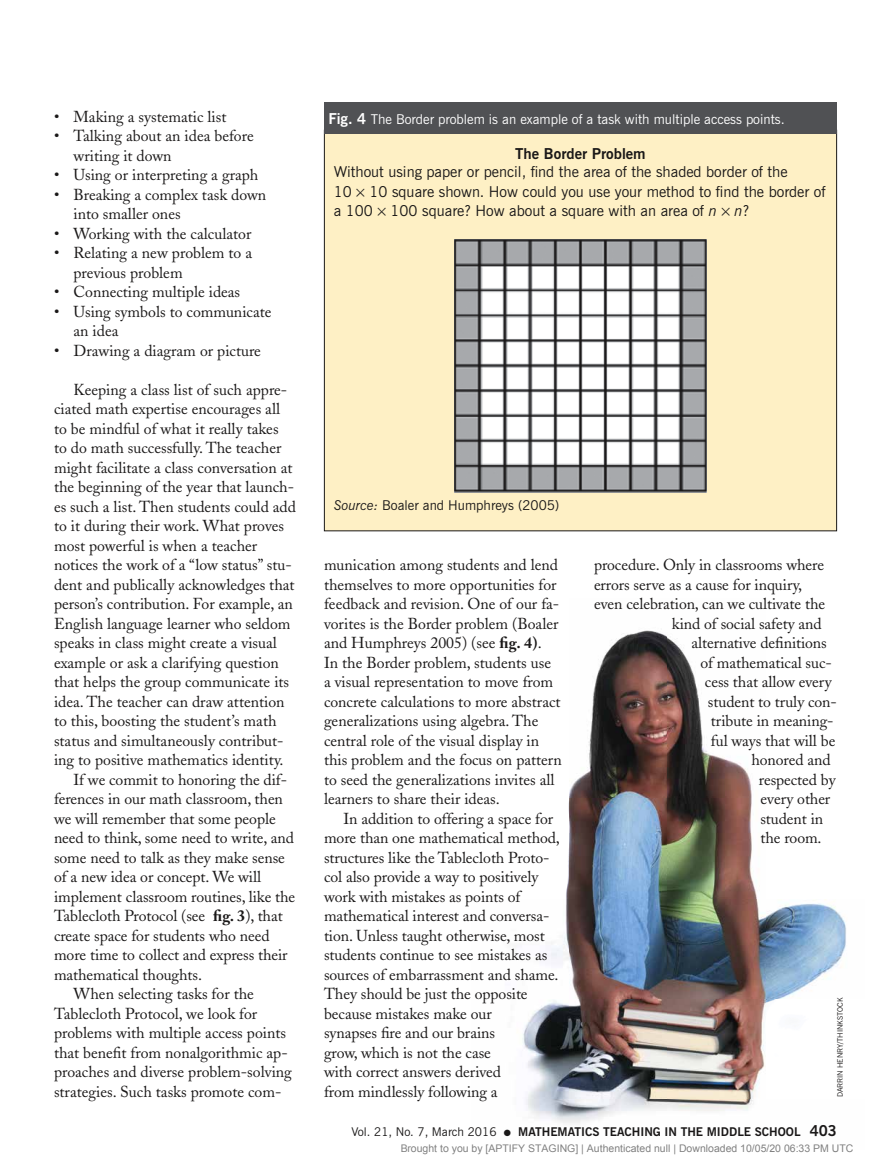
<style>
.page{position:relative;width:891px;height:1175px;background:#fff}
.page>*{position:absolute;margin:0;border:0;box-sizing:border-box;transform-origin:0 0}
.t1{font:15.75px/19.5px "Adobe Caslon";color:#1a1818}
.t2{font:15px/19.5px "News Gothic BT";color:#1a1818}
.t3{font:700 15px "News Gothic BT";color:#1a1818}
.t4{font:13.5px "News Gothic BT";color:#fff}
.t5{font:13.5px "News Gothic BT";color:#1a1818}
.t6{font:700 12px "News Gothic BT";color:#1a1818}
.t7{font:10.5px "Arial";color:rgb(0 0 0/.5)}
.t8{font:7.5px "News Gothic BT";color:#1a1818}
.s1{font-weight:700}
.s2{font-weight:700;font-size:15px}
.s3{font-style:italic}
.s4{font-weight:600}
.s5{font-weight:400}
.s6{font-size:15px}
</style>
<div class="page">
<img style="left:522px;top:630px;width:324px;height:493px">
<div style="left:324px;top:130px;width:513px;height:401px;background:#fef0c5"></div>
<img style="left:454px;top:239px;width:252px;height:253px">
<div style="left:324px;top:102px;width:513px;height:32px;background:#505154"></div>
<p class="t1" style="left:54px;top:107px;width:174px">• Making a systematic list</p>
<p class="t1" style="left:73px;top:126px;width:182px;text-indent:-19px">• Talking about an idea before writing it down</p>
<p class="t1" style="left:54px;top:165px;width:206px">• Using or interpreting a graph</p>
<p class="t1" style="left:73px;top:185px;width:194px;text-indent:-19px">• Breaking a complex task down into smaller ones</p>
<p class="t1" style="left:54px;top:224px;width:199px">• Working with the calculator</p>
<p class="t1" style="left:73px;top:243px;width:180px;text-indent:-19px">• Relating a new problem to a previous problem</p>
<p class="t1" style="left:54px;top:282px;width:188px">• Connecting multiple ideas</p>
<p class="t1" style="left:73px;top:302px;width:200px;text-indent:-19px">• Using symbols to communicate an idea</p>
<p class="t1" style="left:54px;top:341px;width:208px">• Drawing a diagram or picture</p>
<p class="t1" style="left:73px;top:380px;width:215px">Keeping a class list of such appre-</p>
<p class="t1" style="left:54px;top:399px;width:228px">ciated math expertise encourages all</p>
<p class="t1" style="left:54px;top:419px;width:226px">to be mindful of what it really takes</p>
<p class="t1" style="left:54px;top:438px;width:229px">to do math successfully. The teacher</p>
<p class="t1" style="left:54px;top:458px;width:240px">might facilitate a class conversation at</p>
<p class="t1" style="left:54px;top:477px;width:242px">the beginning of the year that launch-</p>
<p class="t1" style="left:54px;top:497px;width:244px">es such a list. Then students could add</p>
<p class="t1" style="left:54px;top:516px;width:232px">to it during their work. What proves</p>
<p class="t1" style="left:54px;top:536px;width:205px">most powerful is when a teacher</p>
<p class="t1" style="left:54px;top:555px;width:239px">notices the work of a “low status” stu-</p>
<p class="t1" style="left:54px;top:575px;width:242px">dent and publically acknowledges that</p>
<p class="t1" style="left:54px;top:594px;width:240px">person’s contribution. For example, an</p>
<p class="t1" style="left:54px;top:614px;width:238px">English language learner who seldom</p>
<p class="t1" style="left:54px;top:633px;width:224px">speaks in class might create a visual</p>
<p class="t1" style="left:54px;top:653px;width:227px">example or ask a clarifying question</p>
<p class="t1" style="left:54px;top:672px;width:237px">that helps the group communicate its</p>
<p class="t1" style="left:54px;top:692px;width:232px">idea. The teacher can draw attention</p>
<p class="t1" style="left:54px;top:711px;width:224px">to this, boosting the student’s math</p>
<p class="t1" style="left:54px;top:731px;width:231px">status and simultaneously contribut-</p>
<p class="t1" style="left:54px;top:750px;width:231px">ing to positive mathematics identity.</p>
<p class="t1" style="left:73px;top:770px;width:215px">If we commit to honoring the dif-</p>
<p class="t1" style="left:54px;top:789px;width:231px">ferences in our math classroom, then</p>
<p class="t1" style="left:54px;top:809px;width:223px">we will remember that some people</p>
<p class="t1" style="left:54px;top:828px;width:241px">need to think, some need to write, and</p>
<p class="t1" style="left:54px;top:848px;width:232px">some need to talk as they make sense</p>
<p class="t1" style="left:54px;top:867px;width:209px">of a new idea or concept. We will</p>
<p class="t1" style="left:54px;top:887px;width:243px">implement classroom routines, like the</p>
<p class="t1" style="left:54px;top:906px;width:230px">Tablecloth Protocol (see <span class="s1">fig. 3</span>), that</p>
<p class="t1" style="left:54px;top:926px;width:217px">create space for students who need</p>
<p class="t1" style="left:54px;top:945px;width:235px">more time to collect and express their</p>
<p class="t1" style="left:54px;top:965px;width:150px">mathematical thoughts.</p>
<p class="t1" style="left:73px;top:984px;width:182px">When selecting tasks for the</p>
<p class="t1" style="left:54px;top:1004px;width:205px">Tablecloth Protocol, we look for</p>
<p class="t1" style="left:54px;top:1023px;width:234px">problems with multiple access points</p>
<p class="t1" style="left:54px;top:1043px;width:235px">that benefit from nonalgorithmic ap-</p>
<p class="t1" style="left:54px;top:1062px;width:239px">proaches and diverse problem-solving</p>
<p class="t1" style="left:54px;top:1082px;width:229px">strategies. Such tasks promote com-</p>
<p class="t4" style="left:328px;top:111px;width:458px"><span class="s2">Fig. 4</span> The Border problem is an example of a task with multiple access points.</p>
<p class="t3" style="left:515px;top:145px;width:132px">The Border Problem</p>
<p class="t2" style="left:334px;top:162px;width:493px">Without using paper or pencil, find the area of the shaded border of the<br>10 10 square shown. How could you use your method to find the border of a 100 100 square? How about a square with an area of <span class="s3">n n</span>?</p>
<p class="t5" style="left:334px;top:497px;width:227px"><span class="s3">Source:</span> Boaler and Humphreys (2005)</p>
<p class="t1" style="left:324px;top:555px;width:239px">munication among students and lend themselves to more opportunities for feedback and revision. One of our fa&shy;vorites is the Border problem (Boaler and Humphreys 2005) (see <span class="s1">fig. 4</span><span class="s4">)</span>.<br>In the Border problem, students use<br>a visual representation to move from concrete calculations to more abstract generalizations using algebra. The central role of the visual display in this problem and the focus on pattern to seed the generalizations invites all learners to share their ideas.</p>
<p class="t1" style="left:324px;top:809px;width:237px;text-indent:19px">In addition to offering a space for more than one mathematical method, structures like the Tablecloth Proto&shy;col also provide a way to positively work with mistakes as points of mathematical interest and conversa&shy;tion. Unless taught otherwise, most students continue to see mistakes as sources of embarrassment and shame.<br>They should be just the opposite because mistakes make our<br>synapses fire and our brains<br>grow, which is not the case<br>with correct answers derived<br>from mindlessly following a</p>
<p class="t1" style="left:594px;top:555px;width:232px">procedure. Only in classrooms where</p>
<p class="t1" style="left:594px;top:574px;width:210px">errors serve as a cause for inquiry,</p>
<p class="t1" style="left:594px;top:594px;width:233px">even celebration, can we cultivate the</p>
<p class="t1" style="left:672px;top:613px;width:151px">kind of social safety and</p>
<p class="t1" style="left:691px;top:633px;width:137px">alternative definitions</p>
<p class="t1" style="left:700px;top:652px;width:133px">of mathematical suc-</p>
<p class="t1" style="left:705px;top:672px;width:128px">cess that allow every</p>
<p class="t1" style="left:708px;top:691px;width:130px">student to truly con-</p>
<p class="t1" style="left:711px;top:711px;width:124px">tribute in meaning-</p>
<p class="t1" style="left:711px;top:730px;width:126px">ful ways that will be</p>
<p class="t1" style="left:751px;top:750px;width:81px">honored and</p>
<p class="t1" style="left:759px;top:769px;width:78px">respected by</p>
<p class="t1" style="left:760px;top:789px;width:71px">every other</p>
<p class="t1" style="left:760px;top:808px;width:64px">student in</p>
<p class="t1" style="left:760px;top:828px;width:63px">the room.</p>
<p class="t8" style="left:836px;top:1097px;width:101px;rotate:-90deg">DARRIN HENRY/THINKSTOCK</p>
<p class="t6" style="left:352px;top:1124px;width:487px"><span class="s5">Vol. 21, No. 7, March 2016</span> ● MATHEMATICS TEACHING IN THE MIDDLE SCHOOL <span class="s6">403</span></p>
<p class="t7" style="left:400px;top:1142px;width:455px">Brought to you by [APTIFY STAGING] | Authenticated null | Downloaded 10/05/20 06:33 PM UTC</p>
</div>
